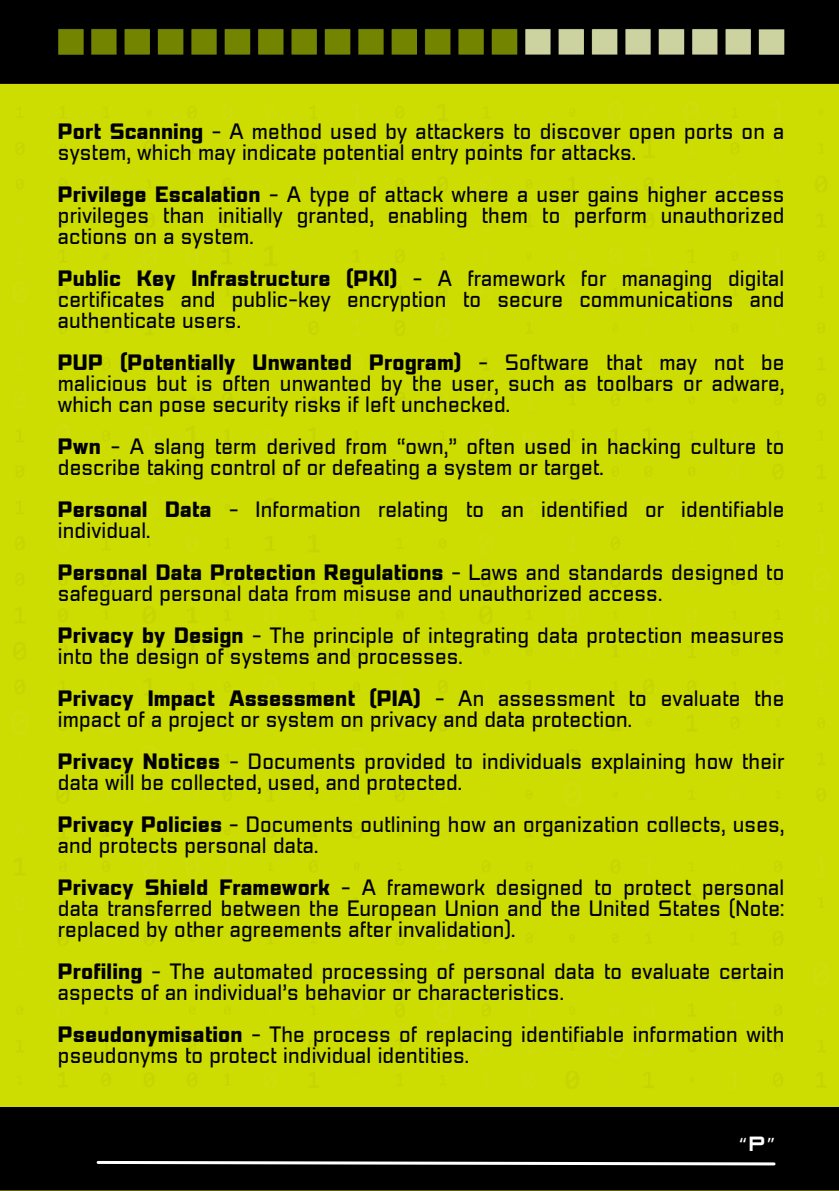
<style>
.page{position:relative;width:839px;height:1191px;background:#fff}
.page>*{position:absolute;margin:0;border:0;box-sizing:border-box;transform-origin:0 0}
.t1{font:20px/21px "Pattanakarn Regular Wd 3";letter-spacing:.01em;color:#000}
.t2{font:20px "Pattanakarn Bold Wd 3";letter-spacing:.01em;color:#000}
.t3{font:18px "Noto Sans Gurmukhi";color:#fff}
.s1{font-family:"Pattanakarn Bold Wd 3"}
.s2{font-family:"Pattanakarn Regular Wd 3"}
.s3{font-family:"HK Modular";font-weight:700}
</style>
<div class="page">
<div style="left:0;top:0;width:838px;height:1191px;background:#cddd01"></div>
<div style="left:0;top:1107px;width:838px;height:84px;background:#000"></div>
<svg style="left:95px;top:1159px;width:682px;height:8px;background:#5f5f5f"></svg>
<div style="left:0;top:0;width:838px;height:84px;background:#000"></div>
<svg style="left:58px;top:29px;width:25px;height:25px"></svg>
<svg style="left:91px;top:29px;width:25px;height:25px"></svg>
<svg style="left:124px;top:29px;width:26px;height:25px"></svg>
<svg style="left:158px;top:29px;width:25px;height:25px"></svg>
<svg style="left:191px;top:29px;width:26px;height:25px"></svg>
<svg style="left:224px;top:29px;width:26px;height:25px"></svg>
<svg style="left:258px;top:29px;width:25px;height:25px"></svg>
<svg style="left:291px;top:29px;width:26px;height:25px"></svg>
<svg style="left:324px;top:29px;width:26px;height:25px"></svg>
<svg style="left:358px;top:29px;width:25px;height:25px"></svg>
<svg style="left:391px;top:29px;width:26px;height:25px"></svg>
<svg style="left:425px;top:29px;width:25px;height:25px"></svg>
<svg style="left:458px;top:29px;width:25px;height:25px"></svg>
<svg style="left:491px;top:29px;width:26px;height:25px"></svg>
<svg style="left:525px;top:29px;width:25px;height:25px"></svg>
<svg style="left:558px;top:29px;width:26px;height:25px"></svg>
<svg style="left:591px;top:29px;width:26px;height:25px"></svg>
<svg style="left:625px;top:29px;width:25px;height:25px"></svg>
<svg style="left:658px;top:29px;width:26px;height:25px"></svg>
<svg style="left:692px;top:29px;width:25px;height:25px"></svg>
<svg style="left:725px;top:29px;width:25px;height:25px"></svg>
<svg style="left:758px;top:29px;width:26px;height:26px"></svg>
<p class="t1" style="left:58px;top:122px;width:728px"><span class="s1">Port Scanning</span> - A method used by attackers to discover open ports on a system, which may indicate potential entry points for attacks.</p>
<p class="t1" style="left:58px;top:185px;width:728px;text-align:justify"><span class="s1">Privilege Escalation</span> - A type of attack where a user gains higher access privileges than initially granted, enabling them to perform unauthorized actions on a system.</p>
<p class="t1" style="left:58px;top:269px;width:728px;text-align:justify"><span class="s1">Public Key Infrastructure (PKI)</span> - A framework for managing digital certificates and public-key encryption to secure communications and authenticate users.</p>
<p class="t2" style="left:58px;top:351px;width:728px">PUP (Potentially Unwanted Program) <span class="s2">- Software that may not be</span></p>
<p class="t1" style="left:58px;top:374px;width:728px">malicious but is often unwanted by the user, such as toolbars or adware, which can pose security risks if left unchecked.</p>
<p class="t1" style="left:58px;top:437px;width:728px"><span class="s1">Pwn</span> - A slang term derived from “own,” often used in hacking culture to describe taking control of or defeating a system or target.</p>
<p class="t1" style="left:58px;top:500px;width:728px"><span class="s1">Personal Data</span> - Information relating to an identified or identifiable individual.</p>
<p class="t2" style="left:58px;top:561px;width:728px">Personal Data Protection Regulations <span class="s2">- Laws and standards designed to</span></p>
<p class="t1" style="left:58px;top:573px;width:728px;line-height:42px">safeguard personal data from misuse and unauthorized access.<br><span class="s1">Privacy by Design</span> - The principle of integrating data protection measures</p>
<p class="t1" style="left:58px;top:647px;width:406px">into the design of systems and processes.</p>
<p class="t2" style="left:58px;top:687px;width:728px">Privacy Impact Assessment (PIA) <span class="s2">- An assessment to evaluate the</span></p>
<p class="t1" style="left:58px;top:699px;width:728px;line-height:42px">impact of a project or system on privacy and data protection.<br><span class="s1">Privacy Notices</span> - Documents provided to individuals explaining how their</p>
<p class="t1" style="left:58px;top:762px;width:728px;line-height:42px">data will be collected, used, and protected.<br><span class="s1">Privacy Policies</span> - Documents outlining how an organization collects, uses,</p>
<p class="t1" style="left:58px;top:825px;width:728px;line-height:42px">and protects personal data.<br><span class="s1">Privacy Shield Framework</span> - A framework designed to protect personal</p>
<p class="t1" style="left:58px;top:899px;width:728px">data transferred between the European Union and the United States (Note: replaced by other agreements after invalidation).</p>
<p class="t1" style="left:58px;top:962px;width:728px"><span class="s1">Profiling</span> - The automated processing of personal data to evaluate certain aspects of an individual’s behavior or characteristics.</p>
<p class="t1" style="left:58px;top:1025px;width:728px"><span class="s1">Pseudonymisation</span> - The process of replacing identifiable information with pseudonyms to protect individual identities.</p>
<p class="t3" style="left:738px;top:1135px;width:39px">“<span class="s3">P</span>”</p>
</div>
